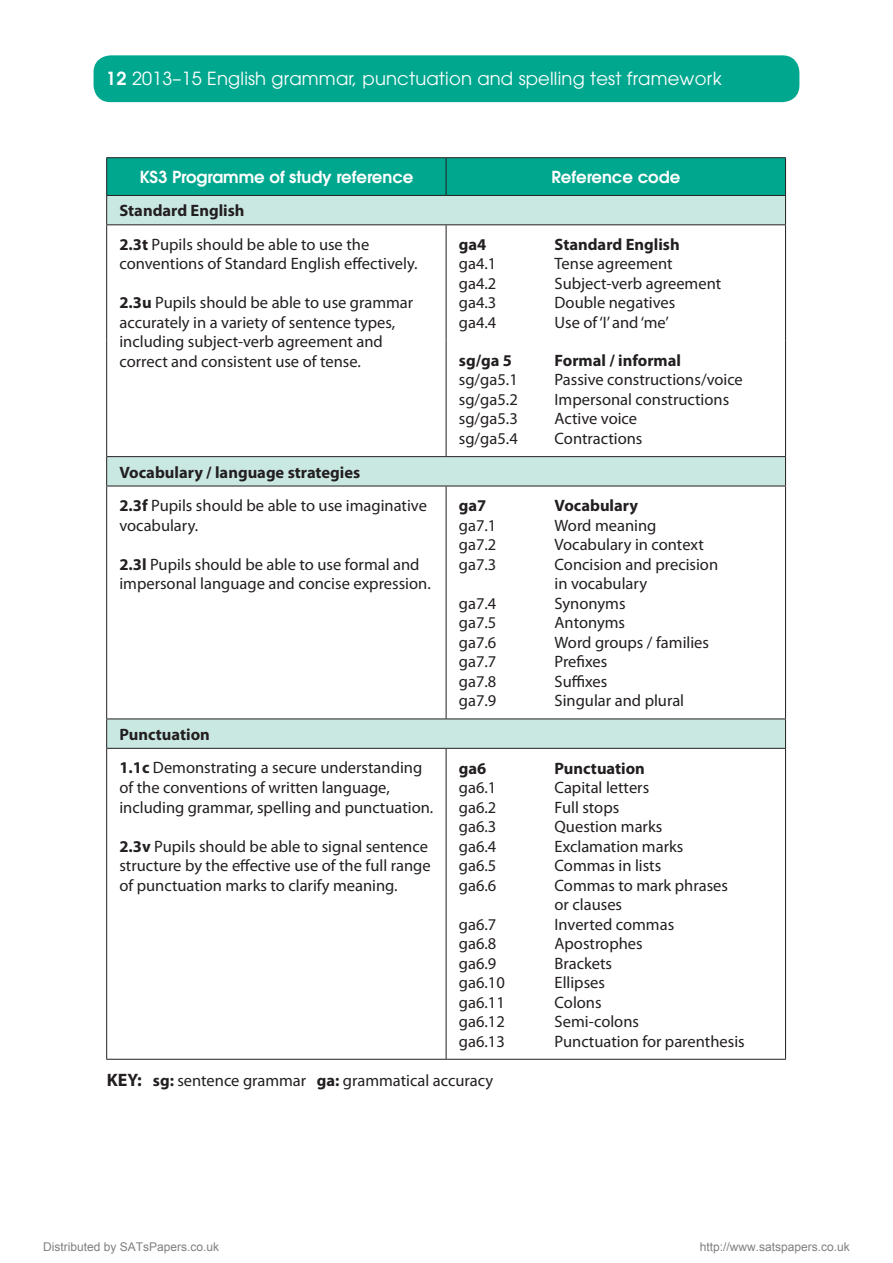
<style>
.page{position:relative;width:893px;height:1263px;background:#fff}
.page>*{position:absolute;margin:0;border:0;box-sizing:border-box;transform-origin:0 0}
.t1{font:18px "ITC Avant Garde Std";letter-spacing:.01em;color:#fff}
.t2{font:16.5px/19.5px "Myriad Pro";color:#231f20}
.t3{font:700 16.5px "Myriad Pro";color:#231f20}
.t4{font:600 16.5px "ITC Avant Garde Std";color:#fff}
.t5{font:12px "Arial";color:#808080}
.s1{font-weight:600}
.s2{font-weight:700}
.s3{font-weight:700;font-size:18px}
</style>
<div class="page">
<div style="left:94px;top:55px;width:705px;height:47px;background:#00a78f;border-radius:17px"></div>
<svg style="left:107px;top:225px;width:678px;height:523px"></svg>
<hr style="left:106px;top:157px;width:340px;height:1px;background:#231f20">
<hr style="left:446px;top:157px;width:340px;height:1px;background:#231f20">
<svg style="left:106px;top:158px;width:680px;height:66px;background:#56bfaf"></svg>
<hr style="left:106px;top:224px;width:340px;height:1px;background:#231f20">
<hr style="left:106px;top:225px;width:1px;height:116px;background:#231f20">
<hr style="left:446px;top:224px;width:340px;height:1px;background:#231f20">
<hr style="left:446px;top:225px;width:1px;height:116px;background:#231f20">
<hr style="left:785px;top:225px;width:1px;height:116px;background:#231f20">
<hr style="left:106px;top:341px;width:1px;height:115px;background:#231f20">
<hr style="left:446px;top:341px;width:1px;height:115px;background:#231f20">
<hr style="left:785px;top:341px;width:1px;height:115px;background:#231f20">
<hr style="left:106px;top:456px;width:340px;height:1px;background:#231f20">
<svg style="left:106px;top:457px;width:1px;height:29px"></svg>
<hr style="left:446px;top:456px;width:340px;height:1px;background:#231f20">
<svg style="left:785px;top:457px;width:1px;height:29px"></svg>
<hr style="left:106px;top:486px;width:340px;height:1px;background:#231f20">
<hr style="left:106px;top:486px;width:1px;height:232px;background:#231f20">
<hr style="left:446px;top:486px;width:340px;height:1px;background:#231f20">
<hr style="left:446px;top:486px;width:1px;height:232px;background:#231f20">
<hr style="left:785px;top:486px;width:1px;height:232px;background:#231f20">
<hr style="left:106px;top:718px;width:340px;height:1px;background:#231f20">
<svg style="left:106px;top:719px;width:1px;height:29px"></svg>
<hr style="left:446px;top:718px;width:340px;height:1px;background:#231f20">
<svg style="left:785px;top:719px;width:1px;height:29px"></svg>
<hr style="left:106px;top:748px;width:340px;height:1px;background:#231f20">
<hr style="left:106px;top:749px;width:1px;height:310px;background:#231f20">
<hr style="left:446px;top:748px;width:340px;height:1px;background:#231f20">
<hr style="left:446px;top:749px;width:1px;height:310px;background:#231f20">
<hr style="left:785px;top:749px;width:1px;height:310px;background:#231f20">
<hr style="left:106px;top:1059px;width:340px;height:1px;background:#231f20">
<hr style="left:446px;top:1059px;width:340px;height:1px;background:#231f20">
<p class="t1" style="left:106px;top:68px;width:617px"><span class="s1">12</span> 2013–15 English grammar, punctuation and spelling test framework</p>
<p class="t4" style="left:139px;top:166px;width:276px">KS3 Programme of study reference</p>
<p class="t4" style="left:551px;top:166px;width:130px">Reference code</p>
<p class="t2" style="left:119px;top:194px;width:251px;line-height:33.6px"><span class="s2">Standard English<br>2.3t</span> Pupils should be able to use the</p>
<p class="t2" style="left:119px;top:254px;width:300px">conventions of Standard English effectively.</p>
<p class="t2" style="left:119px;top:293px;width:295px"><span class="s2">2.3u</span> Pupils should be able to use grammar accurately in a variety of sentence types, including subject-verb agreement and correct and consistent use of tense.</p>
<p class="t3" style="left:459px;top:234px;width:29px">ga4</p>
<p class="t3" style="left:555px;top:234px;width:127px">Standard English</p>
<p class="t2" style="left:459px;top:254px;width:39px">ga4.1</p>
<p class="t2" style="left:555px;top:254px;width:120px">Tense agreement</p>
<p class="t2" style="left:459px;top:273px;width:39px">ga4.2</p>
<p class="t2" style="left:555px;top:273px;width:168px">Subject-verb agreement</p>
<p class="t2" style="left:459px;top:293px;width:39px">ga4.3</p>
<p class="t2" style="left:555px;top:293px;width:122px">Double negatives</p>
<p class="t2" style="left:459px;top:312px;width:39px">ga4.4</p>
<p class="t2" style="left:555px;top:312px;width:116px">Use of ‘I’ and ‘me’</p>
<p class="t3" style="left:459px;top:350px;width:55px">sg/ga 5</p>
<p class="t3" style="left:555px;top:350px;width:128px">Formal / informal</p>
<p class="t2" style="left:459px;top:370px;width:60px">sg/ga5.1</p>
<p class="t2" style="left:555px;top:370px;width:190px">Passive constructions/voice</p>
<p class="t2" style="left:459px;top:389px;width:60px">sg/ga5.2</p>
<p class="t2" style="left:555px;top:389px;width:176px">Impersonal constructions</p>
<p class="t2" style="left:459px;top:409px;width:60px">sg/ga5.3</p>
<p class="t2" style="left:555px;top:409px;width:84px">Active voice</p>
<p class="t2" style="left:459px;top:428px;width:60px">sg/ga5.4</p>
<p class="t2" style="left:555px;top:428px;width:89px">Contractions</p>
<p class="t2" style="left:119px;top:455px;width:309px;line-height:33.6px"><span class="s2">Vocabulary / language strategies<br>2.3f</span> Pupils should be able to use imaginative</p>
<p class="t2" style="left:119px;top:515px;width:80px">vocabulary.</p>
<p class="t2" style="left:119px;top:554px;width:313px"><span class="s2">2.3l</span> Pupils should be able to use formal and impersonal language and concise expression.</p>
<p class="t3" style="left:459px;top:495px;width:29px">ga7</p>
<p class="t3" style="left:555px;top:495px;width:85px">Vocabulary</p>
<p class="t2" style="left:459px;top:515px;width:39px">ga7.1</p>
<p class="t2" style="left:555px;top:515px;width:103px">Word meaning</p>
<p class="t2" style="left:459px;top:535px;width:39px">ga7.2</p>
<p class="t2" style="left:555px;top:535px;width:151px">Vocabulary in context</p>
<p class="t2" style="left:459px;top:554px;width:39px">ga7.3</p>
<p class="t2" style="left:555px;top:554px;width:165px">Concision and precision in vocabulary</p>
<p class="t2" style="left:459px;top:593px;width:39px">ga7.4</p>
<p class="t2" style="left:555px;top:593px;width:72px">Synonyms</p>
<p class="t2" style="left:459px;top:613px;width:39px">ga7.5</p>
<p class="t2" style="left:555px;top:613px;width:72px">Antonyms</p>
<p class="t2" style="left:459px;top:632px;width:39px">ga7.6</p>
<p class="t2" style="left:555px;top:632px;width:156px">Word groups / families</p>
<p class="t2" style="left:459px;top:652px;width:39px">ga7.7</p>
<p class="t2" style="left:555px;top:652px;width:54px">Prefixes</p>
<p class="t2" style="left:459px;top:671px;width:39px">ga7.8</p>
<p class="t2" style="left:555px;top:671px;width:54px">Suffixes</p>
<p class="t2" style="left:459px;top:691px;width:39px">ga7.9</p>
<p class="t2" style="left:555px;top:691px;width:131px">Singular and plural</p>
<p class="t2" style="left:119px;top:717px;width:304px;line-height:33.6px"><span class="s2">Punctuation<br>1.1c</span> Demonstrating a secure understanding</p>
<p class="t2" style="left:119px;top:777px;width:315px">of the conventions of written language, including grammar, spelling and punctuation.</p>
<p class="t2" style="left:119px;top:836px;width:313px"><span class="s2">2.3v</span> Pupils should be able to signal sentence structure by the effective use of the full range of punctuation marks to clarify meaning.</p>
<p class="t3" style="left:459px;top:757px;width:29px">ga6</p>
<p class="t3" style="left:555px;top:757px;width:92px">Punctuation</p>
<p class="t2" style="left:459px;top:777px;width:39px">ga6.1</p>
<p class="t2" style="left:555px;top:777px;width:96px">Capital letters</p>
<p class="t2" style="left:459px;top:797px;width:39px">ga6.2</p>
<p class="t2" style="left:555px;top:797px;width:66px">Full stops</p>
<p class="t2" style="left:459px;top:816px;width:39px">ga6.3</p>
<p class="t2" style="left:555px;top:816px;width:109px">Question marks</p>
<p class="t2" style="left:459px;top:836px;width:39px">ga6.4</p>
<p class="t2" style="left:555px;top:836px;width:130px">Exclamation marks</p>
<p class="t2" style="left:459px;top:855px;width:39px">ga6.5</p>
<p class="t2" style="left:555px;top:855px;width:108px">Commas in lists</p>
<p class="t2" style="left:459px;top:875px;width:39px">ga6.6</p>
<p class="t2" style="left:555px;top:875px;width:175px">Commas to mark phrases or clauses</p>
<p class="t2" style="left:459px;top:914px;width:39px">ga6.7</p>
<p class="t2" style="left:555px;top:914px;width:121px">Inverted commas</p>
<p class="t2" style="left:459px;top:933px;width:39px">ga6.8</p>
<p class="t2" style="left:555px;top:933px;width:90px">Apostrophes</p>
<p class="t2" style="left:459px;top:953px;width:39px">ga6.9</p>
<p class="t2" style="left:555px;top:953px;width:59px">Brackets</p>
<p class="t2" style="left:459px;top:972px;width:47px">ga6.10</p>
<p class="t2" style="left:555px;top:972px;width:52px">Ellipses</p>
<p class="t2" style="left:459px;top:992px;width:47px">ga6.11</p>
<p class="t2" style="left:555px;top:992px;width:49px">Colons</p>
<p class="t2" style="left:459px;top:1011px;width:47px">ga6.12</p>
<p class="t2" style="left:555px;top:1011px;width:86px">Semi-colons</p>
<p class="t2" style="left:459px;top:1031px;width:47px">ga6.13</p>
<p class="t2" style="left:555px;top:1031px;width:192px">Punctuation for parenthesis</p>
<p class="t2" style="left:107px;top:1070px;width:388px"><span class="s3">KEY:</span> <span class="s2">sg:</span> sentence grammar <span class="s2">ga:</span> grammatical accuracy</p>
<p class="t5" style="left:43px;top:1239px;width:178px">Distributed by SATsPapers.co.uk</p>
<p class="t5" style="left:700px;top:1239px;width:152px">http://www.satspapers.co.uk</p>
</div>
